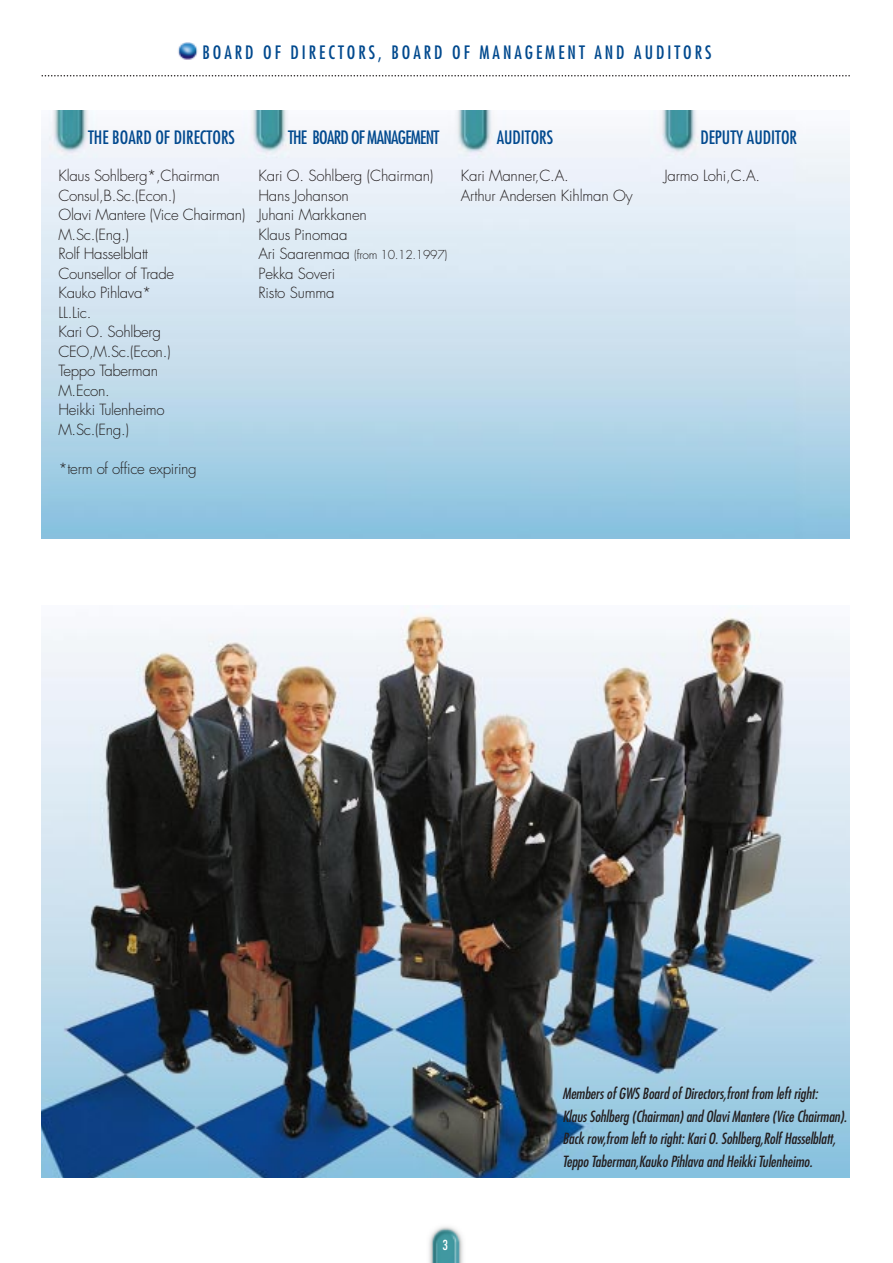
<style>
.page{position:relative;width:893px;height:1263px;background:#fff}
.page>*{position:absolute;margin:0;border:0;box-sizing:border-box;transform-origin:0 0}
.t1{font:condensed 18px "Futura";letter-spacing:.165em;color:#01498e}
.t2{font:condensed 18px "Futura";color:#01498e}
.t3{font:condensed 18px "Futura";letter-spacing:-.04em;color:#01498e}
.t4{font:300 15px/19.5px "Futura";letter-spacing:-.02em;color:#231f20}
.t5{font:italic condensed 15px/22.5px "Futura";letter-spacing:-.01em;color:#231f20}
.t6{font:condensed 13.5px "Futura";color:#fff}
.t7{font:300 12px "Futura";letter-spacing:-.025em;color:#231f20}
.s1{font-size:15px}
</style>
<div class="page">
<img style="left:41px;top:606px;width:808px;height:572px">
<img style="left:41px;top:111px;width:808px;height:428px">
<svg style="left:42px;top:75px;width:807px;height:1px"></svg>
<img style="left:429px;top:1226px;width:34px;height:37px">
<img style="left:178px;top:43px;width:20px;height:17px">
<p class="t1" style="left:202px;top:44px;width:510px">BOARD OF DIRECTORS, BOARD OF MANAGEMENT AND AUDITORS</p>
<p class="t2" style="left:88px;top:129px;width:148px">THE BOARD OF DIRECTORS</p>
<p class="t3" style="left:288px;top:129px;width:153px">THE BOARD OF MANAGEMENT</p>
<p class="t2" style="left:496px;top:129px;width:58px">AUDITORS</p>
<p class="t2" style="left:700px;top:129px;width:98px">DEPUTY AUDITOR</p>
<p class="t4" style="left:58px;top:167px;width:163px">Klaus Sohlberg*,Chairman</p>
<p class="t4" style="left:664px;top:167px;width:97px">Jarmo Lohi,C.A.</p>
<p class="t4" style="left:58px;top:187px;width:188px">Consul,B.Sc.(Econ.)<br>Olavi Mantere (Vice Chairman)<br>M.Sc.(Eng.)<br>Rolf Hasselblatt<br>Counsellor of Trade<br>Kauko Pihlava*<br>LL.Lic.<br>Kari O. Sohlberg<br>CEO,M.Sc.(Econ.)<br>Teppo Taberman<br>M.Econ.<br>Heikki Tulenheimo<br>M.Sc.(Eng.)</p>
<p class="t4" style="left:58px;top:460px;width:140px">*term of office expiring</p>
<p class="t4" style="left:258px;top:167px;width:177px">Kari O. Sohlberg (Chairman)<br>Hans Johanson<br>Juhani Markkanen<br>Klaus Pinomaa</p>
<p class="t7" style="left:258px;top:249px;width:190px"><span class="s1">Ari Saarenmaa</span> (from 10.12.1997)</p>
<p class="t4" style="left:258px;top:265px;width:78px">Pekka Soveri<br>Risto Summa</p>
<p class="t4" style="left:460px;top:167px;width:173px">Kari Manner,C.A.<br>Arthur Andersen Kihlman Oy</p>
<p class="t6" style="left:442px;top:1239px;width:7px">3</p>
<p class="t5" style="left:562px;top:1084px;width:288px">Membersof GWS Board of Directors,frontfrom leftright:<br>KlausSohlberg (Chairman)and OlaviMantere (Vice Chairman).<br>Back row,from leftto right:KariO.Sohlberg,Rolf Hasselblatt, Teppo Taberman,Kauko Pihlava and HeikkiTulenheimo.</p>
</div>
